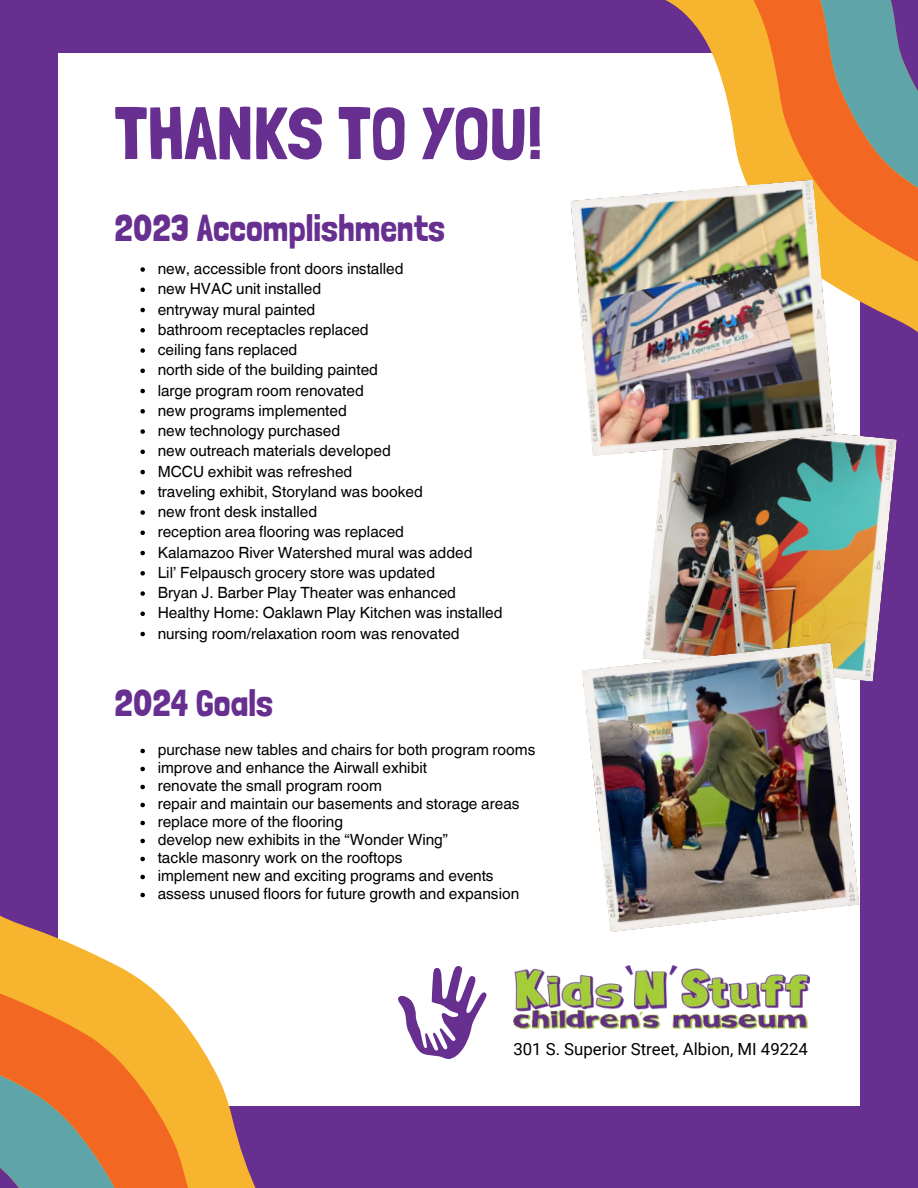
<style>
.page{position:relative;width:918px;height:1188px;background:#672f8f}
.page>*{position:absolute;margin:0;border:0;box-sizing:border-box;transform-origin:0 0}
.t1{font:74.1px "Londrina Solid";color:#672f8f}
.t2{font:37.35px "Londrina Solid";color:#672f8f}
.t3{font:16.8px "Roboto";color:#000}
.t4{font:15.45px "Helvetica World";color:#000}
</style>
<div class="page">
<div style="left:58px;top:53px;width:802px;height:1053px;background:#fff"></div>
<img style="left:513px;top:965px;width:296px;height:63px">
<svg style="left:0;top:825px;width:256px;height:363px"></svg>
<svg style="left:0;top:952px;width:252px;height:236px;fill:#f7b52f"></svg>
<svg style="left:0;top:1044px;width:162px;height:144px"></svg>
<svg style="left:665px;top:0;width:253px;height:332px"></svg>
<svg style="left:734px;top:0;width:184px;height:279px;fill:#f7b52f"></svg>
<svg style="left:811px;top:0;width:107px;height:208px"></svg>
<svg style="left:398px;top:966px;width:89px;height:93px"></svg>
<svg style="left:140px;top:267px;width:5px;height:5px"></svg>
<svg style="left:140px;top:288px;width:5px;height:4px"></svg>
<svg style="left:140px;top:308px;width:5px;height:4px"></svg>
<svg style="left:140px;top:328px;width:5px;height:5px"></svg>
<svg style="left:140px;top:348px;width:5px;height:5px"></svg>
<svg style="left:140px;top:369px;width:5px;height:4px"></svg>
<svg style="left:140px;top:389px;width:5px;height:4px"></svg>
<svg style="left:140px;top:409px;width:5px;height:5px"></svg>
<svg style="left:140px;top:429px;width:5px;height:5px"></svg>
<svg style="left:140px;top:450px;width:5px;height:4px"></svg>
<svg style="left:140px;top:470px;width:5px;height:4px"></svg>
<svg style="left:140px;top:490px;width:5px;height:5px"></svg>
<svg style="left:140px;top:510px;width:5px;height:5px"></svg>
<svg style="left:140px;top:531px;width:5px;height:4px"></svg>
<svg style="left:140px;top:551px;width:5px;height:4px"></svg>
<svg style="left:140px;top:571px;width:5px;height:5px"></svg>
<svg style="left:140px;top:591px;width:5px;height:5px"></svg>
<svg style="left:140px;top:612px;width:5px;height:4px"></svg>
<svg style="left:140px;top:632px;width:5px;height:4px"></svg>
<svg style="left:140px;top:749px;width:5px;height:4px"></svg>
<svg style="left:140px;top:767px;width:5px;height:4px"></svg>
<svg style="left:140px;top:785px;width:5px;height:4px"></svg>
<svg style="left:140px;top:803px;width:5px;height:4px"></svg>
<svg style="left:140px;top:821px;width:5px;height:4px"></svg>
<svg style="left:140px;top:839px;width:5px;height:4px"></svg>
<svg style="left:140px;top:857px;width:5px;height:4px"></svg>
<svg style="left:140px;top:875px;width:5px;height:4px"></svg>
<svg style="left:140px;top:893px;width:5px;height:4px"></svg>
<img style="left:644px;top:433px;width:253px;height:249px">
<img style="left:570px;top:180px;width:265px;height:276px">
<img style="left:582px;top:643px;width:278px;height:289px">
<p class="t1" style="left:115px;top:89px;width:430px">THANKS TO YOU!</p>
<p class="t2" style="left:115px;top:206px;width:332px">2023 Accomplishments</p>
<p class="t4" style="left:158px;top:260px;width:247px">new, accessible front doors installed</p>
<p class="t4" style="left:158px;top:280px;width:165px">new HVAC unit installed</p>
<p class="t4" style="left:158px;top:300px;width:159px">entryway mural painted</p>
<p class="t4" style="left:158px;top:320px;width:213px">bathroom receptacles replaced</p>
<p class="t4" style="left:158px;top:341px;width:141px">ceiling fans replaced</p>
<p class="t4" style="left:158px;top:361px;width:222px">north side of the building painted</p>
<p class="t4" style="left:158px;top:381px;width:208px">large program room renovated</p>
<p class="t4" style="left:158px;top:401px;width:191px">new programs implemented</p>
<p class="t4" style="left:158px;top:422px;width:184px">new technology purchased</p>
<p class="t4" style="left:158px;top:442px;width:235px">new outreach materials developed</p>
<p class="t4" style="left:158px;top:462px;width:196px">MCCU exhibit was refreshed</p>
<p class="t4" style="left:158px;top:482px;width:267px">traveling exhibit, Storyland was booked</p>
<p class="t4" style="left:158px;top:503px;width:161px">new front desk installed</p>
<p class="t4" style="left:158px;top:523px;width:248px">reception area flooring was replaced</p>
<p class="t4" style="left:158px;top:543px;width:316px">Kalamazoo River Watershed mural was added</p>
<p class="t4" style="left:158px;top:563px;width:279px">Lil’ Felpausch grocery store was updated</p>
<p class="t4" style="left:158px;top:584px;width:300px">Bryan J. Barber Play Theater was enhanced</p>
<p class="t4" style="left:158px;top:604px;width:346px">Healthy Home: Oaklawn Play Kitchen was installed</p>
<p class="t4" style="left:158px;top:624px;width:304px">nursing room/relaxation room was renovated</p>
<p class="t2" style="left:115px;top:680px;width:160px">2024 Goals</p>
<p class="t4" style="left:158px;top:741px;width:379px">purchase new tables and chairs for both program rooms</p>
<p class="t4" style="left:158px;top:759px;width:271px">improve and enhance the Airwall exhibit</p>
<p class="t4" style="left:158px;top:777px;width:226px">renovate the small program room</p>
<p class="t4" style="left:158px;top:795px;width:363px">repair and maintain our basements and storage areas</p>
<p class="t4" style="left:158px;top:813px;width:187px">replace more of the flooring</p>
<p class="t4" style="left:158px;top:831px;width:292px">develop new exhibits in the “Wonder Wing”</p>
<p class="t4" style="left:158px;top:849px;width:246px">tackle masonry work on the rooftops</p>
<p class="t4" style="left:158px;top:867px;width:338px">implement new and exciting programs and events</p>
<p class="t4" style="left:158px;top:885px;width:363px">assess unused floors for future growth and expansion</p>
<p class="t3" style="left:513px;top:1039px;width:296px">301 S. Superior Street, Albion, MI 49224</p>
</div>
